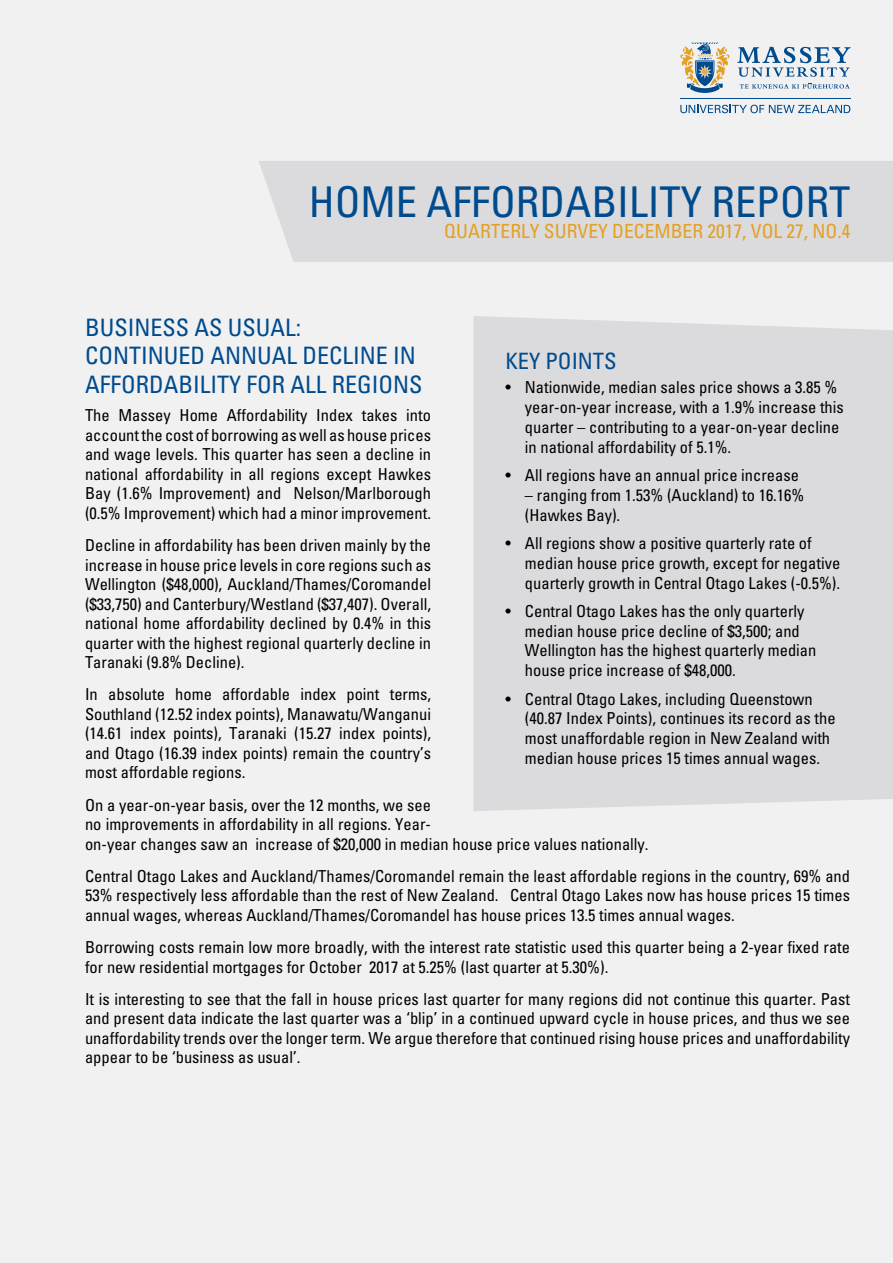
<style>
.page{position:relative;width:893px;height:1263px;background:#f1f1f2}
.page>*{position:absolute;margin:0;border:0;box-sizing:border-box;transform-origin:0 0}
.t1{font:42.45px "Univers Condensed Macron";color:#004b8d}
.t2{font:24px/28.8px "Univers Condensed Macron";color:#004b8d}
.t3{font:22.5px "Univers Condensed Macron";color:#004b8d}
.t4{font:19.5px "Univers Condensed Macron";color:#e4a024}
.t5{font:16.5px/19.5px "Univers Condensed Macron";color:#000}
</style>
<div class="page">
<div style="left:259px;top:161px;width:634px;height:101px;background:#dbdbdd"></div>
<div style="left:474px;top:316px;width:419px;height:495px;background:#dbdbdd"></div>
<svg style="left:680px;top:105px;width:170px;height:8px"></svg>
<hr style="left:680px;top:99px;width:170px;height:1px;background:#004b8d">
<svg style="left:680px;top:43px;width:50px;height:50px"></svg>
<svg style="left:737px;top:47px;width:113px;height:30px"></svg>
<svg style="left:740px;top:83px;width:109px;height:6px"></svg>
<h1 class="t1" style="left:309px;top:175px;width:543px">HOME AFFORDABILITY REPORT</h1>
<p class="t4" style="left:444px;top:219px;width:408px">QUARTERLY SURVEY DECEMBER 2017, VOL 27, NO.4</p>
<h2 class="t2" style="left:85px;top:312px;width:339px">BUSINESS AS USUAL:<br>CONTINUED ANNUAL DECLINE IN<br>AFFORDABILITY FOR ALL REGIONS</h2>
<p class="t5" style="left:85px;top:405px;width:347px;text-align:justify">The Massey Home Affordability Index takes into account the cost of borrowing as well as house prices and wage levels. This quarter has seen a decline in national affordability in all regions except Hawkes Bay (1.6% Improvement) and Nelson/Marlborough (0.5% Improvement) which had a minor improvement.</p>
<p class="t5" style="left:85px;top:535px;width:347px;text-align:justify">Decline in affordability has been driven mainly by the increase in house price levels in core regions such as Wellington ($48,000), Auckland/Thames/Coromandel ($33,750) and Canterbury/Westland ($37,407). Overall, national home affordability declined by 0.4% in this quarter with the highest regional quarterly decline in Taranaki (9.8% Decline).</p>
<p class="t5" style="left:85px;top:684px;width:347px;text-align:justify">In absolute home affordable index point terms, Southland (12.52 index points), Manawatu/Wanganui (14.61 index points), Taranaki (15.27 index points), and Otago (16.39 index points) remain the country’s most affordable regions.</p>
<p class="t5" style="left:85px;top:794px;width:565px">On a year-on-year basis, over the 12 months, we see<br>no improvements in affordability in all regions. Year-<br>on-year changes saw an increase of $20,000 in median house price values nationally.</p>
<p class="t5" style="left:85px;top:866px;width:767px;text-align:justify">Central Otago Lakes and Auckland/Thames/Coromandel remain the least affordable regions in the country, 69% and 53% respectively less affordable than the rest of New Zealand. Central Otago Lakes now has house prices 15 times annual wages, whereas Auckland/Thames/Coromandel has house prices 13.5 times annual wages.</p>
<p class="t5" style="left:85px;top:937px;width:767px">Borrowing costs remain low more broadly, with the interest rate statistic used this quarter being a 2-year fixed rate for new residential mortgages for October 2017 at 5.25% (last quarter at 5.30%).</p>
<p class="t5" style="left:85px;top:989px;width:767px;text-align:justify">It is interesting to see that the fall in house prices last quarter for many regions did not continue this quarter. Past and present data indicate the last quarter was a ‘blip’ in a continued upward cycle in house prices, and thus we see unaffordability trends over the longer term. We argue therefore that continued rising house prices and unaffordability appear to be ‘business as usual’.</p>
<h3 class="t3" style="left:505px;top:347px;width:113px">KEY POINTS</h3>
<p class="t5" style="left:525px;top:377px;width:320px;text-indent:-20px">• Nationwide, median sales price shows a 3.85 % year-on-year increase, with a 1.9% increase this quarter – contributing to a year-on-year decline in national affordability of 5.1%.</p>
<p class="t5" style="left:505px;top:465px;width:295px">• All regions have an annual price increase</p>
<p class="t5" style="left:525px;top:485px;width:281px">– ranging from 1.53% (Auckland) to 16.16% (Hawkes Bay).</p>
<p class="t5" style="left:525px;top:533px;width:317px;text-indent:-20px">• All regions show a positive quarterly rate of median house price growth, except for negative quarterly growth in Central Otago Lakes (-0.5%).</p>
<p class="t5" style="left:525px;top:601px;width:293px;text-indent:-20px">• Central Otago Lakes has the only quarterly median house price decline of $3,500; and Wellington has the highest quarterly median house price increase of $48,000.</p>
<p class="t5" style="left:525px;top:688px;width:312px;text-indent:-20px">• Central Otago Lakes, including Queenstown (40.87 Index Points), continues its record as the most unaffordable region in New Zealand with median house prices 15 times annual wages.</p>
</div>
